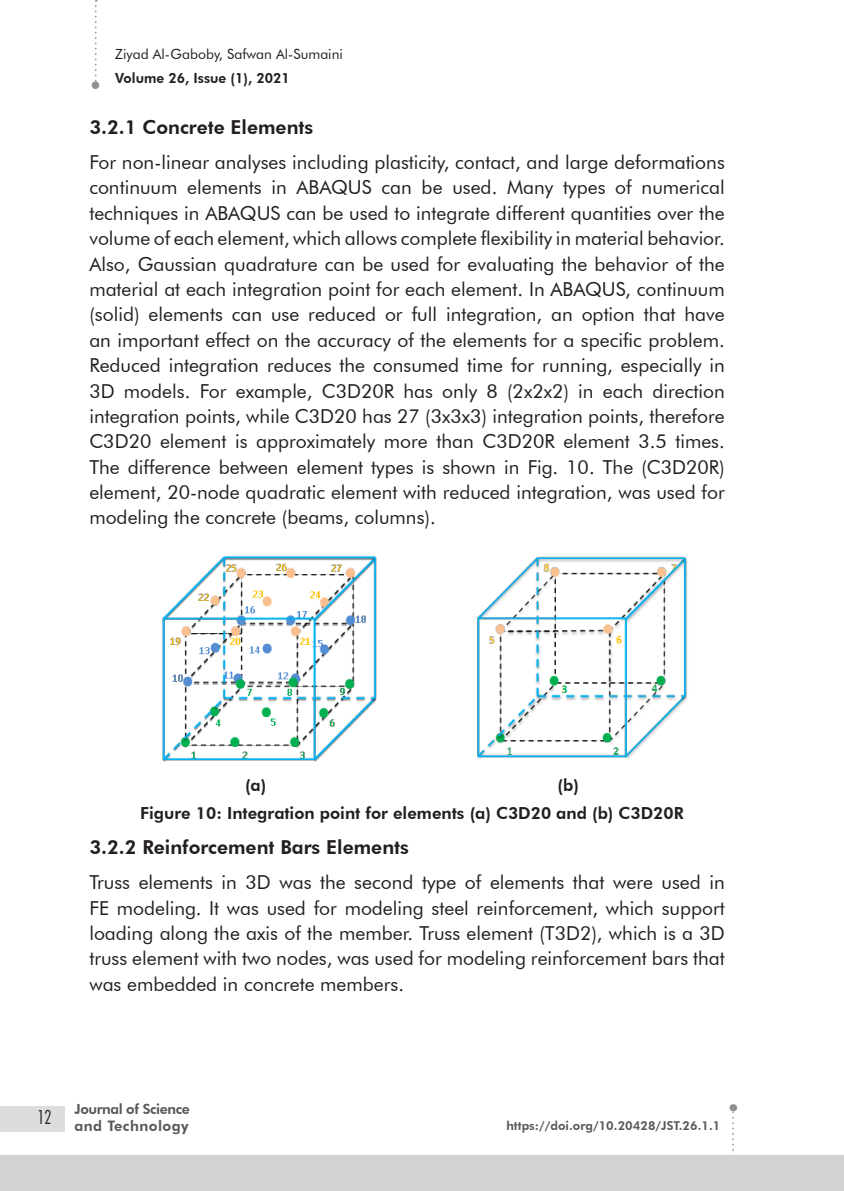
<style>
.page{position:relative;width:844px;height:1191px;background:#fff}
.page>*{position:absolute;margin:0;border:0;box-sizing:border-box;transform-origin:0 0}
.t1{font:19.25px/25.4px "Futura BT";color:#231f20;text-align:justify}
.t2{font:800 19.25px "Futura BT";color:#231f20}
.t3{font:300 condensed 19.25px "Futura BT";color:#231f20}
.t4{font:800 16.62px/27.5px "Futura BT";color:#231f20}
.t5{font:800 14.53px "Futura BT";letter-spacing:.03em;color:#57585a}
.t6{font:14px "Futura BT";color:#231f20}
.t7{font:800 14px "Futura BT";color:#231f20}
.t8{font:800 14px "Futura BT";letter-spacing:-.025em;color:#57585a}
.t9{font:800 12.25px "Futura BT";letter-spacing:.005em;color:#57585a}
</style>
<div class="page">
<svg style="left:95px;top:0;width:2px;height:81px"></svg>
<div style="left:92px;top:81px;width:7px;height:8px;background:#8f9194;border-radius:50%"></div>
<div style="left:0;top:1105px;width:64px;height:26px;background:#dcdddf"></div>
<svg style="left:732px;top:1111px;width:1px;height:44px"></svg>
<div style="left:729px;top:1104px;width:8px;height:7px;background:#8f9194;border-radius:50%"></div>
<div style="left:0;top:1155px;width:843px;height:36px;background:#d1d2d4"></div>
<hr style="left:843px;top:1155px;width:1px;height:36px;background:#d1d2d4">
<img style="left:162px;top:556px;width:214px;height:206px">
<img style="left:477px;top:556px;width:211px;height:203px">
<p class="t6" style="left:115px;top:46px;width:229px">Ziyad Al-Gaboby, Safwan Al-Sumaini</p>
<p class="t7" style="left:115px;top:70px;width:176px">Volume 26, Issue (1), 2021</p>
<p class="t2" style="left:89px;top:115px;width:225px">3.2.1 Concrete Elements</p>
<p class="t1" style="left:89px;top:149px;width:636px">For non-linear analyses including plasticity, contact, and large deformations continuum elements in ABAQUS can be used. Many types of numerical techniques in ABAQUS can be used to integrate different quantities over the volume of each element, which allows complete flexibility in material behavior.<br>Also, Gaussian quadrature can be used for evaluating the behavior of the material at each integration point for each element. In ABAQUS, continuum (solid) elements can use reduced or full integration, an option that have an important effect on the accuracy of the elements for a specific problem.<br>Reduced integration reduces the consumed time for running, especially in 3D models. For example, C3D20R has only 8 (2x2x2) in each direction integration points, while C3D20 has 27 (3x3x3) integration points, therefore C3D20 element is approximately more than C3D20R element 3.5 times.<br>The difference between element types is shown in Fig. 10. The (C3D20R) element, 20-node quadratic element with reduced integration, was used for modeling the concrete (beams, columns).</p>
<p class="t4" style="left:140px;top:771px;width:545px;text-indent:417px">(b)<br>Figure 10: Integration point for elements (a) C3D20 and (b) C3D20R</p>
<p class="t2" style="left:89px;top:835px;width:321px">3.2.2 Reinforcement Bars Elements</p>
<p class="t1" style="left:89px;top:869px;width:636px">Truss elements in 3D was the second type of elements that were used in FE modeling. It was used for modeling steel reinforcement, which support loading along the axis of the member. Truss element (T3D2), which is a 3D truss element with two nodes, was used for modeling reinforcement bars that was embedded in concrete members.</p>
<p class="t4" style="left:245px;top:771px;width:23px">(a)</p>
<p class="t3" style="left:37px;top:1105px;width:16px">12</p>
<p class="t8" style="left:74px;top:1100px;width:117px">Journal of Science</p>
<p class="t5" style="left:74px;top:1117px;width:116px">and Technology</p>
<p class="t9" style="left:506px;top:1117px;width:215px">https://doi.org/10.20428/JST.26.1.1</p>
</div>
